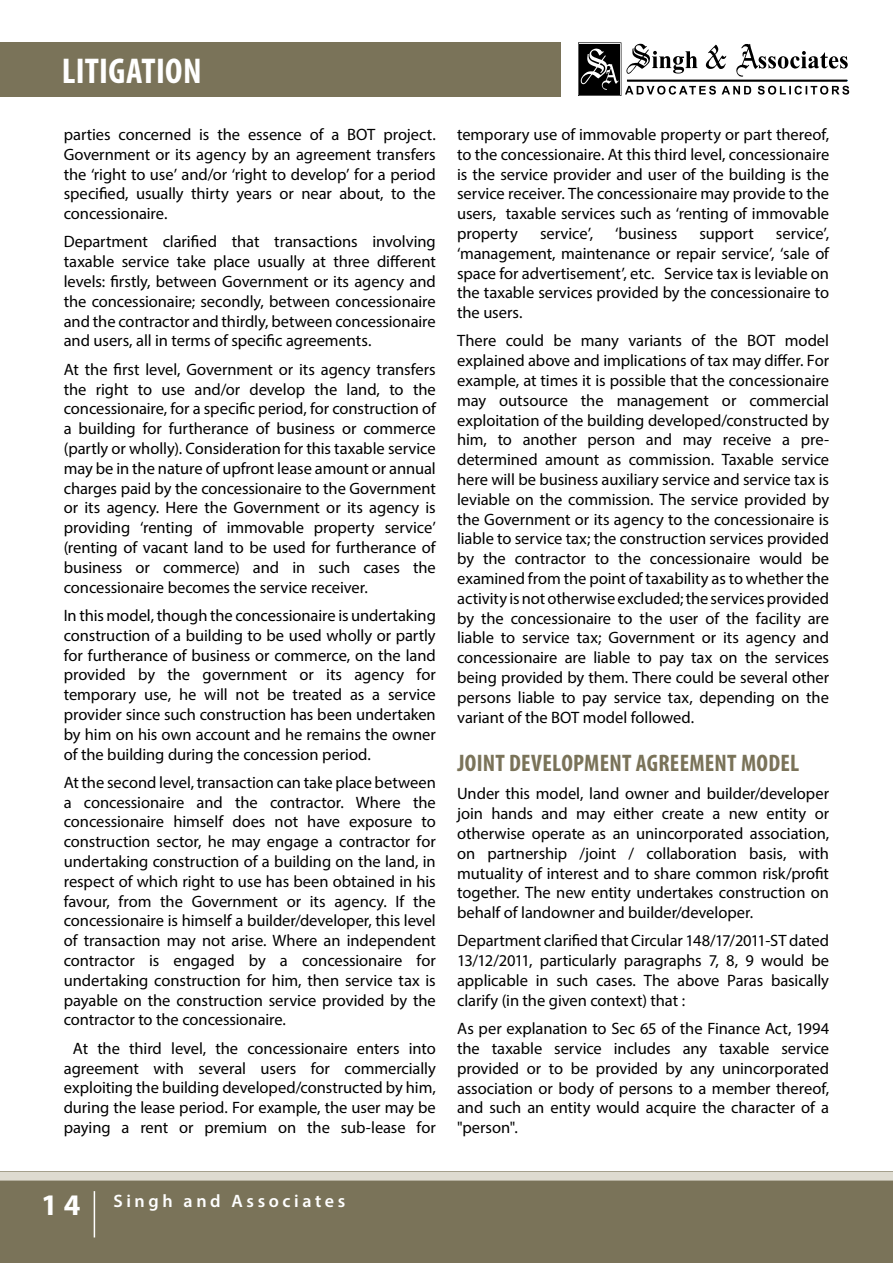
<style>
.page{position:relative;width:893px;height:1263px;background:#fff}
.page>*{position:absolute;margin:0;border:0;box-sizing:border-box;transform-origin:0 0}
.t1{font:700 condensed 36px "Myriad Pro";color:#fff}
.t2{font:700 30px "Myriad Pro";color:#fff}
.t3{font:700 condensed 24px "Myriad Pro";letter-spacing:.01em;color:#7a7359}
.t4{font:600 18px "Myriad Pro";letter-spacing:.2em;color:#fff}
.t5{font:16.5px/19.8px "Myriad Pro";letter-spacing:-.005em;color:#000;text-align:justify}
</style>
<div class="page">
<div style="left:0;top:43px;width:561px;height:54px;background:#7a7359"></div>
<svg style="left:578px;top:42px;width:271px;height:54px"></svg>
<div style="left:0;top:1171px;width:893px;height:92px;background:#7a7359"></div>
<div style="left:0;top:1171px;width:893px;height:9px;background:#dedbd0"></div>
<hr style="left:94px;top:1191px;width:1px;height:46px;background:#fff">
<h1 class="t1" style="left:62px;top:49px;width:109px">LITIGATION</h1>
<p class="t5" style="left:64px;top:124px;width:374px">parties concerned is the essence of a BOT project.<br>Government or its agency by an agreement transfers the ‘right to use’ and/or ‘right to develop’ for a period specified, usually thirty years or near about, to the concessionaire.</p>
<p class="t5" style="left:64px;top:232px;width:374px">Department clarified that transactions involving taxable service take place usually at three different levels: firstly, between Government or its agency and the concessionaire; secondly, between concessionaire and the contractor and thirdly, between concessionaire and users, all in terms of specific agreements.</p>
<p class="t5" style="left:64px;top:359px;width:374px">At the first level, Government or its agency transfers the right to use and/or develop the land, to the concessionaire, for a specific period, for construction of a building for furtherance of business or commerce (partly or wholly). Consideration for this taxable service may be in the nature of upfront lease amount or annual charges paid by the concessionaire to the Government or its agency. Here the Government or its agency is providing ‘renting of immovable property service’ (renting of vacant land to be used for furtherance of business or commerce) and in such cases the concessionaire becomes the service receiver.</p>
<p class="t5" style="left:64px;top:605px;width:374px">In this model, though the concessionaire is undertaking construction of a building to be used wholly or partly for furtherance of business or commerce, on the land provided by the government or its agency for temporary use, he will not be treated as a service provider since such construction has been undertaken by him on his own account and he remains the owner of the building during the concession period.</p>
<p class="t5" style="left:64px;top:772px;width:374px">At the second level, transaction can take place between a concessionaire and the contractor. Where the concessionaire himself does not have exposure to construction sector, he may engage a contractor for undertaking construction of a building on the land, in respect of which right to use has been obtained in his favour, from the Government or its agency. If the concessionaire is himself a builder/developer, this level of transaction may not arise. Where an independent contractor is engaged by a concessionaire for undertaking construction for him, then service tax is payable on the construction service provided by the contractor to the concessionaire.</p>
<p class="t5" style="left:64px;top:1038px;width:374px;text-align:center">At the third level, the concessionaire enters into agreement with several users for commercially exploiting the building developed/constructed by him, during the lease period. For example, the user may be paying a rent or premium on the sub-lease for</p>
<p class="t5" style="left:457px;top:124px;width:374px">temporary use of immovable property or part thereof, to the concessionaire. At this third level, concessionaire is the service provider and user of the building is the service receiver. The concessionaire may provide to the users, taxable services such as ‘renting of immovable property</p>
<p class="t5" style="left:540px;top:223px;width:55px">service’,</p>
<p class="t5" style="left:615px;top:223px;width:63px">‘business</p>
<p class="t5" style="left:699px;top:223px;width:56px">support</p>
<p class="t5" style="left:457px;top:223px;width:374px;text-indent:319px">service’, ‘management, maintenance or repair service’, ‘sale of space for advertisement’, etc. Service tax is leviable on the taxable services provided by the concessionaire to the users.</p>
<p class="t5" style="left:457px;top:331px;width:374px">There could be many variants of the BOT model explained above and implications of tax may differ. For example, at times it is possible that the concessionaire may outsource the management or commercial exploitation of the building developed/constructed by him, to another person and may receive a pre&shy;determined amount as commission. Taxable service here will be business auxiliary service and service tax is leviable on the commission. The service provided by the Government or its agency to the concessionaire is liable to service tax; the construction services provided by the contractor to the concessionaire would be examined from the point of taxability as to whether the activity is not otherwise excluded; the services provided by the concessionaire to the user of the facility are liable to service tax; Government or its agency and concessionaire are liable to pay tax on the services being provided by them. There could be several other persons liable to pay service tax, depending on the variant of the BOT model followed.</p>
<h3 class="t3" style="left:457px;top:748px;width:343px">JOINT DEVELOPMENT AGREEMENT MODEL</h3>
<p class="t5" style="left:457px;top:784px;width:374px">Under this model, land owner and builder/developer join hands and may either create a new entity or otherwise operate as an unincorporated association, on partnership /joint / collaboration basis, with mutuality of interest and to share common risk/profit together. The new entity undertakes construction on behalf of landowner and builder/developer.</p>
<p class="t5" style="left:457px;top:931px;width:373px">Department clarified that Circular 148/17/2011-ST dated 13/12/2011, particularly paragraphs 7, 8, 9 would be applicable in such cases. The above Paras basically clarify (in the given context) that :</p>
<p class="t5" style="left:457px;top:1018px;width:374px">As per explanation to Sec 65 of the Finance Act, 1994 the taxable service includes any taxable service provided or to be provided by any unincorporated association or body of persons to a member thereof, and such an entity would acquire the character of a "person".</p>
<h2 class="t2" style="left:41px;top:1185px;width:41px">14</h2>
<p class="t4" style="left:113px;top:1190px;width:233px">Singh and Associates</p>
</div>
